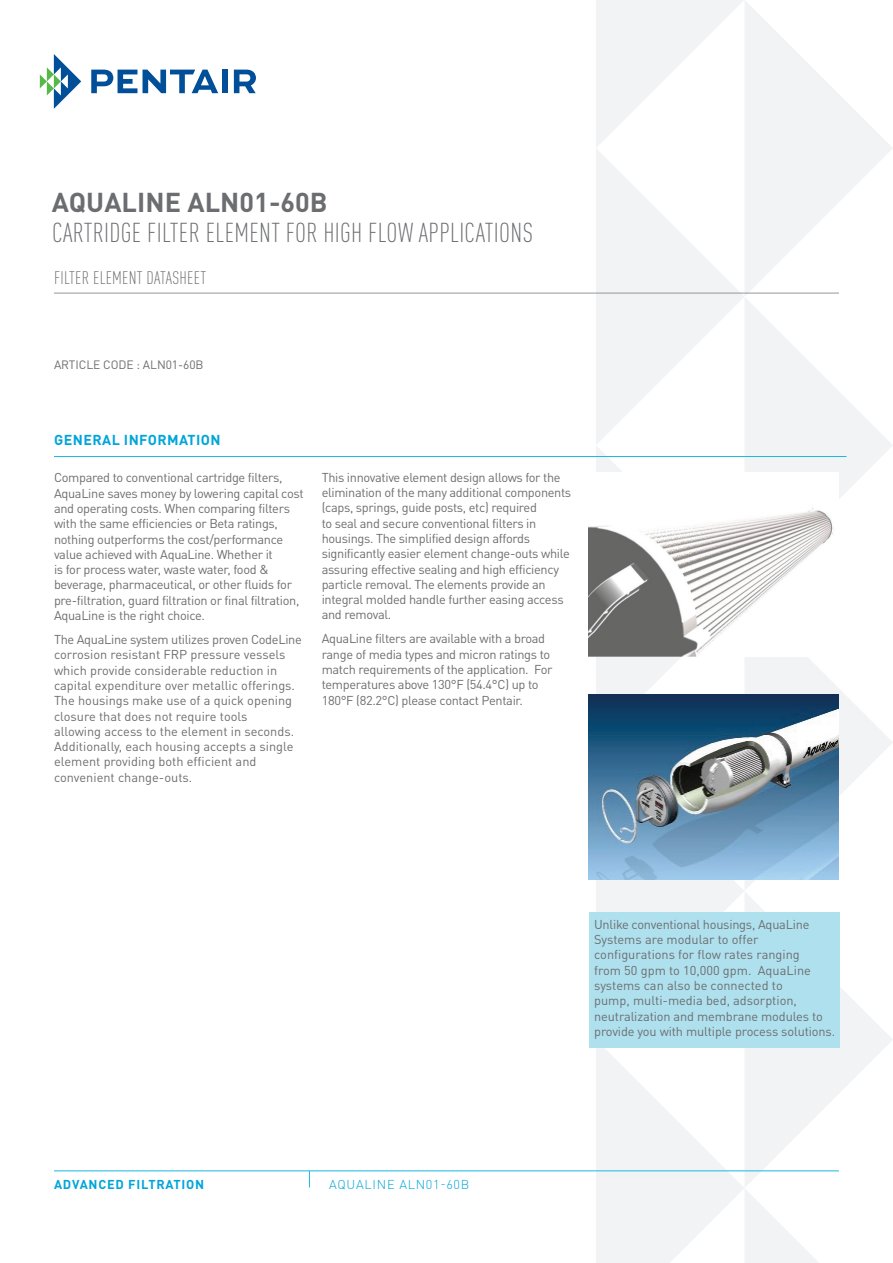
<style>
.page{position:relative;width:893px;height:1263px;background:#fff}
.page>*{position:absolute;margin:0;border:0;box-sizing:border-box;transform-origin:0 0}
.t1{font:300 condensed 27px "DIN Pro";letter-spacing:.01em;color:#6c6d70}
.t2{font:700 27px "DIN Pro";color:#6c6d70}
.t3{font:300 condensed 18px "DIN Pro";letter-spacing:.01em;color:#6c6d70}
.t4{font:700 14.25px "DIN Pro";letter-spacing:.03em;color:#00a5da}
.t5{font:12.75px/15.3px "DIN Pro";letter-spacing:-.025em;color:#6c6d70}
.t6{font:12.75px/15.3px "DIN Pro";color:#6c6d70}
.t7{font:700 12.75px "DIN Pro";letter-spacing:.06em;color:#00a5da}
.t8{font:300 12.75px "DIN Pro";letter-spacing:.06em;color:#00a5da}
.t9{font:12px "DIN Pro";letter-spacing:-.005em;color:#6c6d70}
</style>
<div class="page">
<svg style="left:596px;top:0;width:296px;height:148px"></svg>
<svg style="left:596px;top:148px;width:296px;height:297px"></svg>
<svg style="left:596px;top:445px;width:296px;height:297px"></svg>
<svg style="left:596px;top:742px;width:297px;height:430px"></svg>
<svg style="left:596px;top:1048px;width:223px;height:215px;fill:#f2f3f4"></svg>
<hr style="left:54px;top:1170px;width:785px;height:1px;background:#19b9e4">
<svg style="left:309px;top:1171px;width:1px;height:16px"></svg>
<svg style="left:40px;top:54px;width:41px;height:55px"></svg>
<svg style="left:91px;top:70px;width:46px;height:23px"></svg>
<svg style="left:143px;top:70px;width:75px;height:23px"></svg>
<div style="left:222px;top:70px;width:6px;height:23px;background:#014e99"></div>
<svg style="left:234px;top:70px;width:22px;height:23px"></svg>
<hr style="left:54px;top:293px;width:785px;height:1px;background:#95979a">
<hr style="left:54px;top:456px;width:792px;height:1px;background:#19b9e4">
<div style="left:589px;top:913px;width:251px;height:135px;background:#afe0ed"></div>
<img style="left:589px;top:473px;width:249px;height:183px">
<img style="left:589px;top:695px;width:249px;height:185px">
<h1 class="t2" style="left:52px;top:180px;width:277px">AQUALINE ALN01-60B</h1>
<h1 class="t1" style="left:52px;top:214px;width:482px">CARTRIDGE FILTER ELEMENT FOR HIGH FLOW APPLICATIONS</h1>
<h2 class="t3" style="left:54px;top:265px;width:154px">FILTER ELEMENT DATASHEET</h2>
<p class="t9" style="left:54px;top:355px;width:151px">ARTICLE CODE : ALN01-60B</p>
<p class="t4" style="left:54px;top:428px;width:168px">GENERAL INFORMATION</p>
<p class="t5" style="left:54px;top:469px;width:251px">Compared to conventional cartridge filters, AquaLine saves money by lowering capital cost and operating costs. When comparing filters with the same efficiencies or Beta ratings, nothing outperforms the cost/performance value achieved with AquaLine. Whether it<br>is for process water, waste water, food &amp; beverage, pharmaceutical, or other fluids for pre-filtration, guard filtration or final filtration, AquaLine is the right choice.</p>
<p class="t6" style="left:54px;top:630px;width:249px">The AquaLine system utilizes proven CodeLine corrosion resistant FRP pressure vessels which provide considerable reduction in capital expenditure over metallic offerings.<br>The housings make use of a quick opening closure that does not require tools<br>allowing access to the element in seconds.<br>Additionally, each housing accepts a single element providing both efficient and convenient change-outs.</p>
<p class="t5" style="left:322px;top:468px;width:251px">This innovative element design allows for the elimination of the many additional components (caps, springs, guide posts, etc) required<br>to seal and secure conventional filters in housings. The simplified design affords significantly easier element change-outs while assuring effective sealing and high efficiency particle removal. The elements provide an integral molded handle further easing access and removal.</p>
<p class="t5" style="left:322px;top:630px;width:232px">AquaLine filters are available with a broad range of media types and micron ratings to match requirements of the application. For temperatures above 130°F (54.4°C) up to 180°F (82.2°C) please contact Pentair.</p>
<p class="t5" style="left:594px;top:915px;width:243px">Unlike conventional housings, AquaLine Systems are modular to offer configurations for flow rates ranging<br>from 50 gpm to 10,000 gpm. AquaLine systems can also be connected to<br>pump, multi-media bed, adsorption, neutralization and membrane modules to provide you with multiple process solutions.</p>
<p class="t7" style="left:54px;top:1174px;width:152px">ADVANCED FILTRATION</p>
<p class="t8" style="left:329px;top:1174px;width:142px">AQUALINE ALN01-60B</p>
</div>
